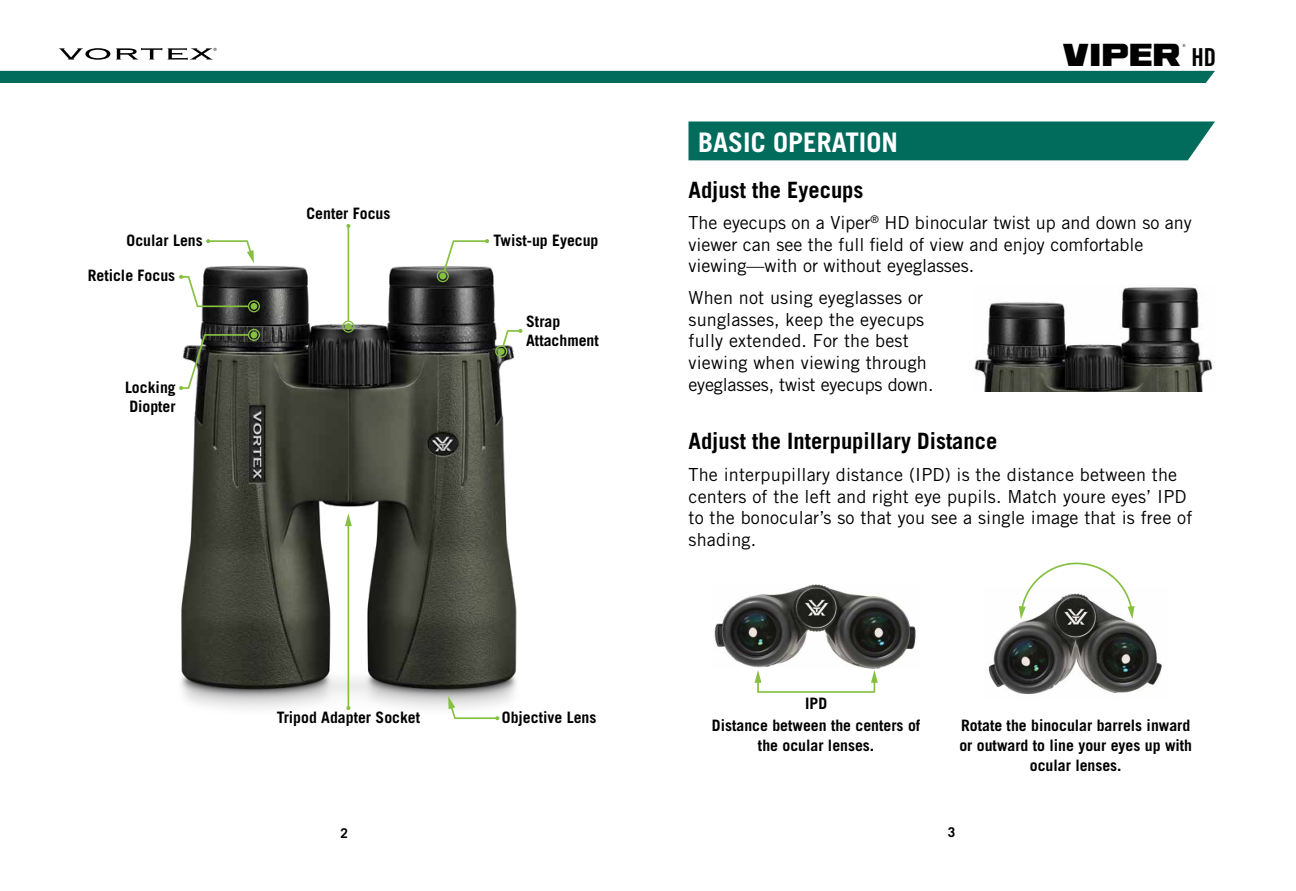
<style>
.page{position:relative;width:1296px;height:891px;background:#fff}
.page>*{position:absolute;margin:0;border:0;box-sizing:border-box;transform-origin:0 0}
.t1{font:700 27px "Trade Gothic LT Std";color:#fff}
.t2{font:24.75px "Ash";letter-spacing:.005em;color:#000}
.t3{font:700 22.5px "Trade Gothic LT Std";color:#000}
.t4{font:18px/21.6px "Trade Gothic LT Std";letter-spacing:.01em;color:#000}
.t5{font:700 15.75px/20.2px "Trade Gothic LT Std";color:#000}
.t6{font:700 13.5px "Trade Gothic LT Std";color:#000}
.t7{font:4.5px "Times New Roman";color:#000}
.s1{font-family:"Trade Gothic LT Std Bd Cn 20"}
</style>
<div class="page">
<div style="left:0;top:71px;width:1215px;height:12px;background:#016c5c"></div>
<svg style="left:59px;top:48px;width:158px;height:12px"></svg>
<img style="left:180px;top:265px;width:343px;height:456px">
<svg style="left:495px;top:329px;width:27px;height:29px"></svg>
<svg style="left:345px;top:513px;width:7px;height:197px"></svg>
<svg style="left:437px;top:239px;width:52px;height:43px"></svg>
<div style="left:439px;top:273px;width:7px;height:7px;background:#86c041;border-radius:50%"></div>
<svg style="left:206px;top:239px;width:48px;height:24px"></svg>
<svg style="left:448px;top:696px;width:51px;height:24px"></svg>
<svg style="left:342px;top:224px;width:12px;height:109px"></svg>
<div style="left:345px;top:323px;width:7px;height:7px;background:#86c041;border-radius:50%"></div>
<svg style="left:179px;top:275px;width:81px;height:37px"></svg>
<div style="left:251px;top:303px;width:6px;height:7px;background:#86c041;border-radius:50%"></div>
<svg style="left:179px;top:329px;width:81px;height:61px"></svg>
<div style="left:688px;top:122px;width:527px;height:38px;background:#016c5c"></div>
<img style="left:714px;top:584px;width:202px;height:85px">
<svg style="left:755px;top:670px;width:123px;height:23px"></svg>
<img style="left:988px;top:606px;width:174px;height:88px">
<svg style="left:1019px;top:563px;width:115px;height:56px"></svg>
<img style="left:974px;top:287px;width:241px;height:104px">
<p class="t5" style="left:127px;top:230px;width:78px">Ocular Lens</p>
<p class="t5" style="left:88px;top:265px;width:89px">Reticle Focus</p>
<p class="t5" style="left:125px;top:377px;width:52px;line-height:18.9px">Locking<br>Diopter</p>
<p class="t5" style="left:307px;top:203px;width:85px">Center Focus</p>
<p class="t5" style="left:494px;top:230px;width:107px">Twist-up Eyecup</p>
<p class="t5" style="left:526px;top:312px;width:74px;line-height:18.9px">Strap<br>Attachment</p>
<p class="t5" style="left:277px;top:707px;width:145px">Tripod Adapter Socket</p>
<p class="t5" style="left:502px;top:707px;width:96px">Objective Lens</p>
<h2 class="t2" style="left:1063px;top:41px;width:155px">VIPER <span class="s1">HD</span></h2>
<p class="t7" style="left:1182px;top:43px;width:5px">®</p>
<h1 class="t1" style="left:698px;top:126px;width:201px">BASIC OPERATION</h1>
<p class="t3" style="left:688px;top:176px;width:177px">Adjust the Eyecups</p>
<p class="t4" style="left:688px;top:212px;width:505px">The eyecups on a Viper<sup>®</sup> HD binocular twist up and down so any viewer can see the full field of view and enjoy comfortable viewing—with or without eyeglasses.</p>
<p class="t4" style="left:689px;top:287px;width:247px">When not using eyeglasses or sunglasses, keep the eyecups fully extended. For the best viewing when viewing through eyeglasses, twist eyecups down.</p>
<p class="t3" style="left:688px;top:427px;width:310px">Adjust the Interpupillary Distance</p>
<p class="t4" style="left:688px;top:464px;width:505px">The interpupillary distance (IPD) is the distance between the centers of the left and right eye pupils. Match youre eyes’ IPD to the bonocular’s so that you see a single image that is free of shading.</p>
<p class="t5" style="left:805px;top:693px;width:23px">IPD</p>
<p class="t5" style="left:712px;top:715px;width:210px;text-align:center">Distance between the centers of the ocular lenses.</p>
<p class="t5" style="left:959px;top:715px;width:234px;text-align:center">Rotate the binocular barrels inward or outward to line your eyes up with ocular lenses.</p>
<p class="t6" style="left:340px;top:824px;width:9px">2</p>
<p class="t6" style="left:948px;top:824px;width:9px">3</p>
</div>
